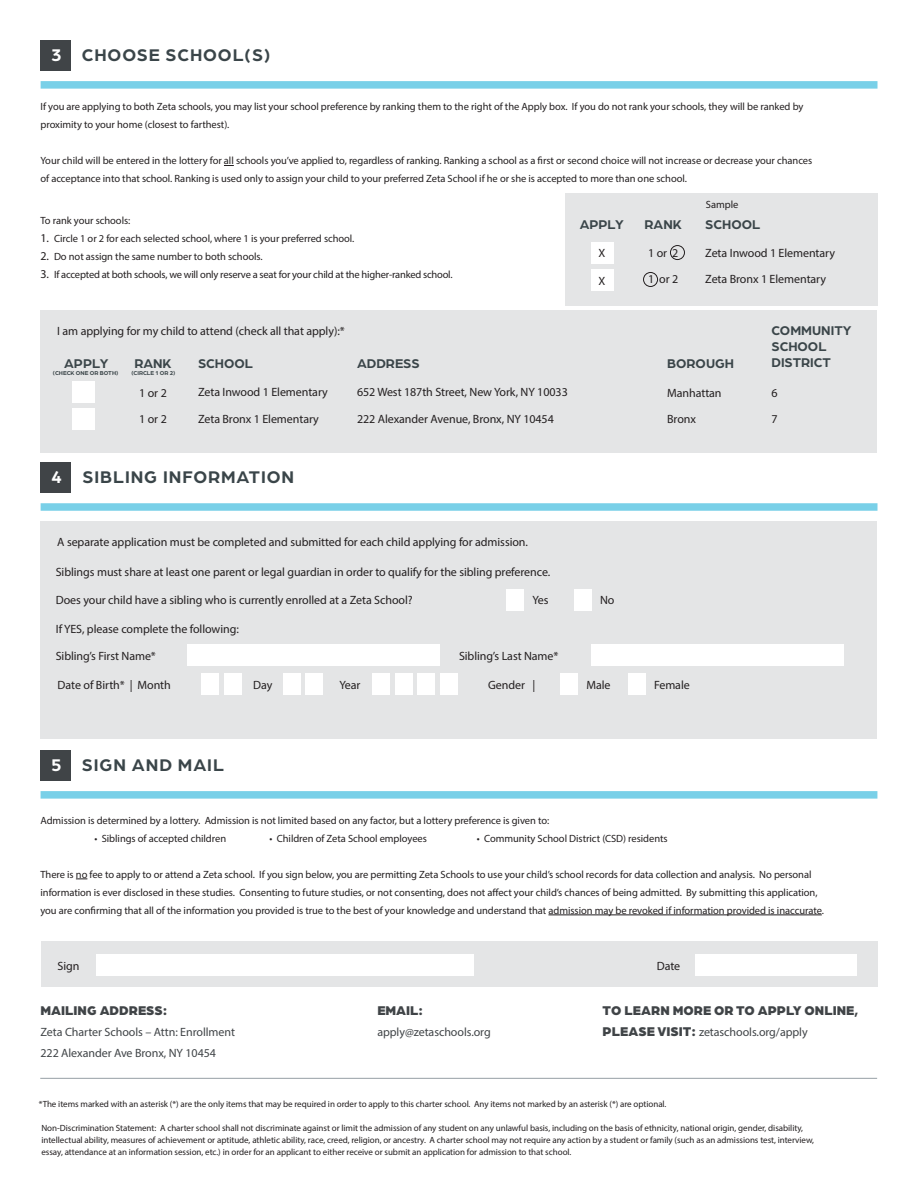
<style>
.page{position:relative;width:918px;height:1188px;background:#fff}
.page>*{position:absolute;margin:0;border:0;box-sizing:border-box;transform-origin:0 0}
.t1{font:700 18px "Arboria";letter-spacing:.05em;color:#3a4549}
.t2{font:700 13.5px/16.2px "Arboria";color:#3a4549}
.t3{font:900 13.5px "Arboria";color:#404447}
.t4{font:12px/26px "Myriad Pro";letter-spacing:-.005em;color:#231f20}
.t5{font:12px/21px "Myriad Pro";letter-spacing:-.005em;color:#404447}
.t6{font:10.5px/18px "Myriad Pro";letter-spacing:-.005em;color:#231f20}
.t7{font:9px/12px "Myriad Pro";letter-spacing:-.005em;color:#231f20}
.t8{font:700 6px "Arboria";color:#3a4549}
.s1{color:#fff}
.s2{font-size:12px}
.s3{font-family:"Arboria";font-weight:900;font-size:13.5px}
</style>
<div class="page">
<div style="left:40px;top:310px;width:838px;height:143px;background:#e4e5e6"></div>
<div style="left:40px;top:521px;width:838px;height:218px;background:#e4e5e6"></div>
<div style="left:41px;top:941px;width:837px;height:45px;background:#e4e5e6"></div>
<div style="left:41px;top:81px;width:836px;height:8px;background:#79d0e8"></div>
<div style="left:41px;top:503px;width:836px;height:8px;background:#79d0e8"></div>
<div style="left:41px;top:791px;width:836px;height:8px;background:#79d0e8"></div>
<div style="left:41px;top:40px;width:30px;height:31px;background:#404447"></div>
<div style="left:41px;top:463px;width:30px;height:30px;background:#404447"></div>
<div style="left:41px;top:750px;width:30px;height:31px;background:#404447"></div>
<hr style="left:548px;top:915px;width:274px;height:1px;background:#231f20">
<div style="left:188px;top:645px;width:252px;height:21px;background:#fff"></div>
<div style="left:591px;top:645px;width:253px;height:21px;background:#fff"></div>
<div style="left:560px;top:673px;width:18px;height:21px;background:#fff"></div>
<div style="left:628px;top:673px;width:17px;height:21px;background:#fff"></div>
<div style="left:506px;top:589px;width:18px;height:21px;background:#fff"></div>
<div style="left:574px;top:589px;width:17px;height:21px;background:#fff"></div>
<div style="left:202px;top:673px;width:17px;height:21px;background:#fff"></div>
<div style="left:224px;top:673px;width:17px;height:21px;background:#fff"></div>
<div style="left:283px;top:673px;width:18px;height:21px;background:#fff"></div>
<div style="left:306px;top:673px;width:17px;height:21px;background:#fff"></div>
<div style="left:373px;top:673px;width:17px;height:21px;background:#fff"></div>
<div style="left:395px;top:673px;width:17px;height:21px;background:#fff"></div>
<div style="left:418px;top:673px;width:17px;height:21px;background:#fff"></div>
<div style="left:440px;top:673px;width:17px;height:21px;background:#fff"></div>
<div style="left:96px;top:955px;width:378px;height:21px;background:#fff"></div>
<div style="left:696px;top:955px;width:161px;height:21px;background:#fff"></div>
<div style="left:565px;top:193px;width:313px;height:113px;background:#e4e5e6"></div>
<div style="left:592px;top:243px;width:22px;height:21px;background:#fff"></div>
<div style="left:592px;top:269px;width:22px;height:21px;background:#fff"></div>
<div style="left:72px;top:382px;width:22px;height:21px;background:#fff"></div>
<div style="left:72px;top:409px;width:22px;height:21px;background:#fff"></div>
<hr style="left:40px;top:1078px;width:837px;height:1px;background:#a2aaaf">
<div style="left:670px;top:245px;width:15px;height:15px;border:1px solid #231f20;border-radius:50%"></div>
<div style="left:643px;top:272px;width:15px;height:15px;border:1px solid #231f20;border-radius:50%"></div>
<h1 class="t1" style="left:51px;top:43px;width:221px"><span class="s1">3</span> CHOOSE SCHOOL(S)</h1>
<p class="t6" style="left:40px;top:98px;width:764px">If you are applying to both Zeta schools, you may list your school preference by ranking them to the right of the Apply box. If you do not rank your schools, they will be ranked by proximity to your home (closest to farthest).</p>
<p class="t6" style="left:40px;top:152px;width:773px">Your child will be entered in the lottery for all schools you’ve applied to, regardless of ranking. Ranking a school as a first or second choice will not increase or decrease your chances of acceptance into that school. Ranking is used only to assign your child to your preferred Zeta School if he or she is accepted to more than one school.</p>
<p class="t6" style="left:40px;top:212px;width:91px">To rank your schools:</p>
<p class="t6" style="left:40px;top:230px;width:315px"><span class="s2">1.</span> Circle 1 or 2 for each selected school, where 1 is your preferred school.</p>
<p class="t6" style="left:40px;top:248px;width:224px"><span class="s2">2.</span> Do not assign the same number to both schools.</p>
<p class="t6" style="left:40px;top:266px;width:414px"><span class="s2">3.</span> If accepted at both schools, we will only reserve a seat for your child at the higher-ranked school.</p>
<p class="t6" style="left:706px;top:195px;width:34px">Sample</p>
<p class="t2" style="left:580px;top:215px;width:46px">APPLY</p>
<p class="t2" style="left:705px;top:215px;width:57px">SCHOOL</p>
<p class="t4" style="left:705px;top:239px;width:131px">Zeta Inwood 1 Elementary</p>
<p class="t4" style="left:705px;top:266px;width:122px">Zeta Bronx 1 Elementary</p>
<p class="t2" style="left:645px;top:215px;width:39px">RANK</p>
<p class="t4" style="left:648px;top:239px;width:32px">1 or 2</p>
<p class="t4" style="left:648px;top:266px;width:32px">1 or 2</p>
<p class="t4" style="left:598px;top:239px;width:8px">X</p>
<p class="t4" style="left:598px;top:267px;width:8px">X</p>
<p class="t4" style="left:57px;top:318px;width:289px">I am applying for my child to attend (check all that apply):*</p>
<p class="t2" style="left:64px;top:354px;width:46px">APPLY</p>
<p class="t2" style="left:198px;top:354px;width:57px">SCHOOL</p>
<p class="t4" style="left:198px;top:379px;width:131px">Zeta Inwood 1 Elementary</p>
<p class="t4" style="left:198px;top:405px;width:122px">Zeta Bronx 1 Elementary</p>
<p class="t2" style="left:134px;top:354px;width:39px">RANK</p>
<p class="t4" style="left:139px;top:379px;width:29px">1 or 2</p>
<p class="t4" style="left:139px;top:406px;width:29px">1 or 2</p>
<p class="t8" style="left:53px;top:369px;width:67px">(CHECK ONE OR BOTH)</p>
<p class="t8" style="left:131px;top:369px;width:46px">(CIRCLE 1 OR 2)</p>
<p class="t2" style="left:357px;top:354px;width:64px">ADDRESS</p>
<p class="t4" style="left:357px;top:379px;width:212px">652 West 187th Street, New York, NY 10033</p>
<p class="t4" style="left:357px;top:405px;width:198px">222 Alexander Avenue, Bronx, NY 10454</p>
<p class="t2" style="left:667px;top:354px;width:69px">BOROUGH</p>
<p class="t4" style="left:667px;top:379px;width:56px">Manhattan</p>
<p class="t4" style="left:667px;top:406px;width:30px">Bronx</p>
<p class="t2" style="left:771px;top:321px;width:82px">COMMUNITY<br>SCHOOL<br>DISTRICT</p>
<p class="t4" style="left:771px;top:379px;width:8px">6<br>7</p>
<h1 class="t1" style="left:51px;top:465px;width:244px"><span class="s1">4</span> SIBLING INFORMATION</h1>
<p class="t4" style="left:57px;top:529px;width:472px">A separate application must be completed and submitted for each child applying for admission.</p>
<p class="t4" style="left:56px;top:558px;width:496px">Siblings must share at least one parent or legal guardian in order to qualify for the sibling preference.</p>
<p class="t4" style="left:56px;top:586px;width:359px">Does your child have a sibling who is currently enrolled at a Zeta School?</p>
<p class="t4" style="left:56px;top:616px;width:185px">If YES, please complete the following:</p>
<p class="t4" style="left:532px;top:587px;width:18px">Yes</p>
<p class="t4" style="left:600px;top:587px;width:16px">No</p>
<p class="t4" style="left:56px;top:643px;width:102px">Sibling’s First Name*</p>
<p class="t4" style="left:459px;top:643px;width:101px">Sibling’s Last Name*</p>
<p class="t4" style="left:488px;top:672px;width:49px">Gender |</p>
<p class="t4" style="left:586px;top:672px;width:26px">Male</p>
<p class="t4" style="left:654px;top:672px;width:37px">Female</p>
<p class="t4" style="left:58px;top:672px;width:115px">Date of Birth* | Month</p>
<p class="t4" style="left:253px;top:672px;width:21px">Day</p>
<p class="t4" style="left:339px;top:672px;width:23px">Year</p>
<h1 class="t1" style="left:51px;top:753px;width:174px"><span class="s1">5</span> SIGN AND MAIL</h1>
<p class="t6" style="left:40px;top:811px;width:510px">Admission is determined by a lottery. Admission is not limited based on any factor, but a lottery preference is given to:</p>
<p class="t6" style="left:95px;top:829px;width:133px">• Siblings of accepted children</p>
<p class="t6" style="left:270px;top:829px;width:159px">• Children of Zeta School employees</p>
<p class="t6" style="left:477px;top:829px;width:192px">• Community School District (CSD) residents</p>
<p class="t6" style="left:40px;top:865px;width:785px">There is no fee to apply to or attend a Zeta school. If you sign below, you are permitting Zeta Schools to use your child’s school records for data collection and analysis. No personal information is ever disclosed in these studies. Consenting to future studies, or not consenting, does not affect your child’s chances of being admitted. By submitting this application, you are confirming that all of the information you provided is true to the best of your knowledge and understand that admission may be revoked if information provided is inaccurate.</p>
<p class="t4" style="left:58px;top:953px;width:23px">Sign</p>
<p class="t4" style="left:657px;top:953px;width:25px">Date</p>
<p class="t3" style="left:40px;top:1001px;width:128px">MAILING ADDRESS:</p>
<p class="t5" style="left:40px;top:1021px;width:196px">Zeta Charter Schools – Attn: Enrollment<br>222 Alexander Ave Bronx, NY 10454</p>
<p class="t3" style="left:377px;top:1001px;width:47px">EMAIL:</p>
<p class="t5" style="left:377px;top:1021px;width:115px">apply@zetaschools.org</p>
<p class="t3" style="left:603px;top:1001px;width:257px">TO LEARN MORE OR TO APPLY ONLINE,</p>
<p class="t5" style="left:603px;top:1021px;width:207px"><span class="s3">PLEASE VISIT:</span> zetaschools.org/apply</p>
<p class="t7" style="left:39px;top:1098px;width:629px">*The items marked with an asterisk (*) are the only items that may be required in order to apply to this charter school. Any items not marked by an asterisk (*) are optional.</p>
<p class="t7" style="left:41px;top:1122px;width:774px">Non-Discrimination Statement: A charter school shall not discriminate against or limit the admission of any student on any unlawful basis, including on the basis of ethnicity, national origin, gender, disability, intellectual ability, measures of achievement or aptitude, athletic ability, race, creed, religion, or ancestry. A charter school may not require any action by a student or family (such as an admissions test, interview, essay, attendance at an information session, etc.) in order for an applicant to either receive or submit an application for admission to that school.</p>
</div>
